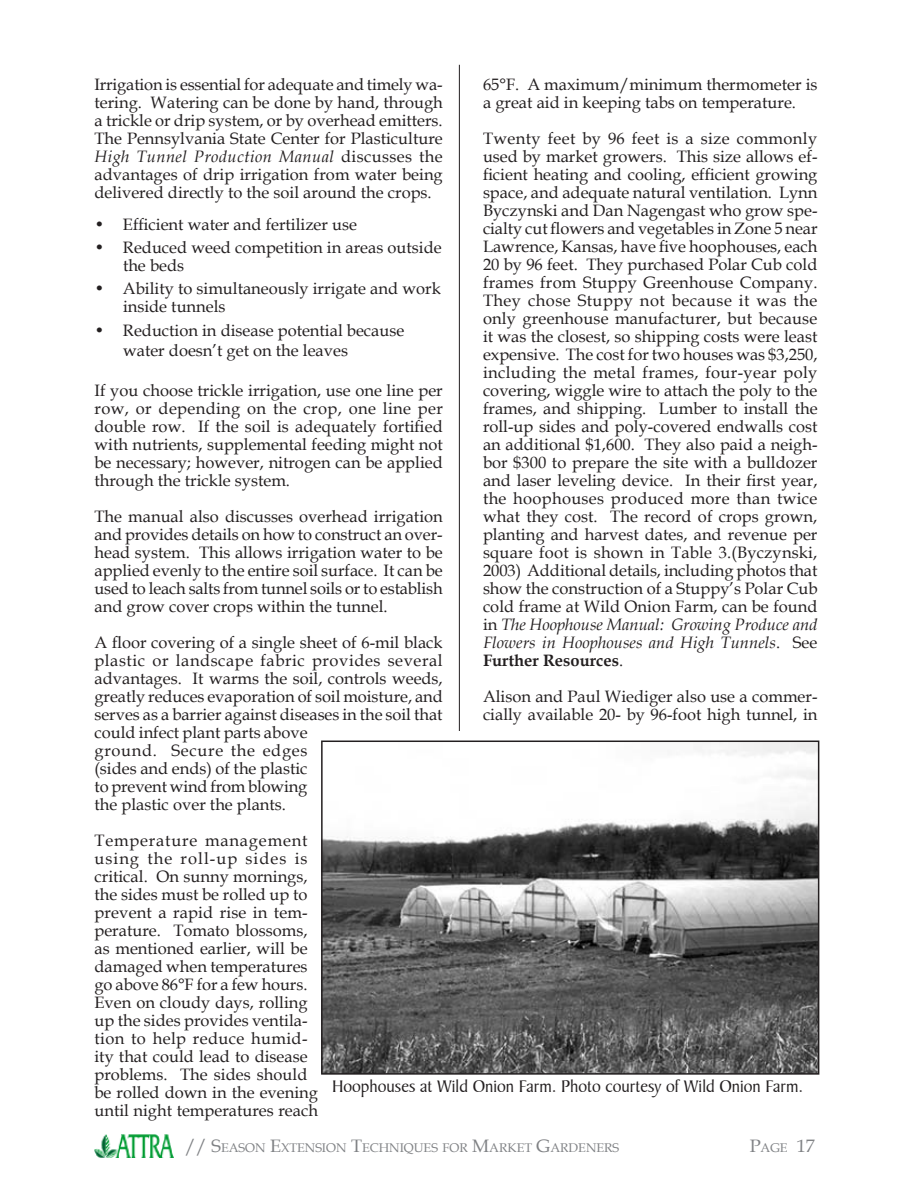
<style>
.page{position:relative;width:918px;height:1188px;background:#fff}
.page>*{position:absolute;margin:0;border:0;box-sizing:border-box;transform-origin:0 0}
.t1{font:18px "Baker Signet BT";color:#231f20}
.t2{font:18px "Book Antiqua";color:#808285}
.t3{font:16.5px/18px "Book Antiqua";color:#231f20}
.t4{font:12.6px "Book Antiqua";color:#808285}
.s1{font-style:italic}
.s2{font-weight:700}
.s3{font-size:18px}
.s4{font-size:12.6px}
</style>
<div class="page">
<img style="left:94px;top:1134px;width:80px;height:23px">
<hr style="left:459px;top:65px;width:1px;height:1055px;background:#231f20">
<div style="left:443px;top:731px;width:33px;height:389px;background:#fff"></div>
<img style="left:324px;top:744px;width:492px;height:328px">
<div style="left:321px;top:741px;width:498px;height:334px;border:2px solid #231f20"></div>
<p class="t3" style="left:483px;top:75px;width:336px">65°F. A maximum/minimum thermometer is a great aid in keeping tabs on temperature.</p>
<p class="t3" style="left:483px;top:129px;width:336px;text-align:justify">Twenty feet by 96 feet is a size commonly used by market growers. This size allows ef&shy;ficient heating and cooling, efficient growing space, and adequate natural ventilation. Lynn Byczynski and Dan Nagengast who grow spe&shy;cialty cut flowers and vegetables in Zone 5 near Lawrence, Kansas, have five hoophouses, each 20 by 96 feet. They purchased Polar Cub cold frames from Stuppy Greenhouse Company.<br>They chose Stuppy not because it was the only greenhouse manufacturer, but because it was the closest, so shipping costs were least expensive. The cost for two houses was $3,250, including the metal frames, four-year poly covering, wiggle wire to attach the poly to the frames, and shipping. Lumber to install the roll-up sides and poly-covered endwalls cost an additional $1,600. They also paid a neigh&shy;bor $300 to prepare the site with a bulldozer and laser leveling device. In their first year, the hoophouses produced more than twice what they cost. The record of crops grown, planting and harvest dates, and revenue per square foot is shown in Table 3.(Byczynski, 2003) Additional details, including photos that show the construction of a Stuppy’s Polar Cub cold frame at Wild Onion Farm, can be found in <span class="s1">The Hoophouse Manual: Growing Produce and Flowers in Hoophouses and High Tunnels</span>. See <span class="s2">Further Resources</span>.</p>
<p class="t3" style="left:483px;top:687px;width:336px">Alison and Paul Wiediger also use a commer&shy;cially available 20- by 96-foot high tunnel, in</p>
<p class="t3" style="left:94px;top:75px;width:350px;text-align:justify">Irrigation is essential for adequate and timely wa&shy;tering. Watering can be done by hand, through a trickle or drip system, or by overhead emitters.<br>The Pennsylvania State Center for Plasticulture <span class="s1">High Tunnel Production Manual</span> discusses the advantages of drip irrigation from water being delivered directly to the soil around the crops.</p>
<p class="t3" style="left:94px;top:215px;width:264px">• Efficient water and fertilizer use</p>
<p class="t3" style="left:123px;top:238px;width:320px;text-indent:-29px">• Reduced weed competition in areas outside the beds</p>
<p class="t3" style="left:123px;top:279px;width:319px;text-indent:-28px">• Ability to simultaneously irrigate and work inside tunnels</p>
<p class="t3" style="left:123px;top:320px;width:283px;line-height:19.8px;text-indent:-28px">• Reduction in disease potential because water doesn’t get on the leaves</p>
<p class="t3" style="left:94px;top:381px;width:350px;text-align:justify">If you choose trickle irrigation, use one line per row, or depending on the crop, one line per double row. If the soil is adequately fortified with nutrients, supplemental feeding might not be necessary; however, nitrogen can be applied through the trickle system.</p>
<p class="t3" style="left:94px;top:507px;width:350px;text-align:justify">The manual also discusses overhead irrigation and provides details on how to construct an over&shy;head system. This allows irrigation water to be applied evenly to the entire soil surface. It can be used to leach salts from tunnel soils or to establish and grow cover crops within the tunnel.</p>
<p class="t3" style="left:94px;top:633px;width:350px">A floor covering of a single sheet of 6-mil black plastic or landscape fabric provides several advantages. It warms the soil, controls weeds, greatly reduces evaporation of soil moisture, and serves as a barrier against diseases in the soil that could infect plant parts above<br>ground. Secure the edges<br>(sides and ends) of the plastic<br>to prevent wind from blowing<br>the plastic over the plants.</p>
<p class="t3" style="left:94px;top:831px;width:225px">Temperature management using the roll-up sides is critical. On sunny mornings, the sides must be rolled up to prevent a rapid rise in tem&shy;perature. Tomato blossoms, as mentioned earlier, will be damaged when temperatures go above 86°F for a few hours.<br>Even on cloudy days, rolling up the sides provides ventila&shy;tion to help reduce humid&shy;ity that could lead to disease problems. The sides should be rolled down in the evening until night temperatures reach</p>
<p class="t1" style="left:332px;top:1076px;width:473px">Hoophouses at Wild Onion Farm. Photo courtesy of Wild Onion Farm.</p>
<p class="t4" style="left:185px;top:1139px;width:435px"><span class="s3">// S</span>EASON <span class="s3">E</span>XTENSION <span class="s3">T</span>ECHNIQUES FOR <span class="s3">M</span>ARKET <span class="s3">G</span>ARDENERS</p>
<p class="t2" style="left:750px;top:1134px;width:66px">P<span class="s4">AGE</span> 17</p>
</div>
